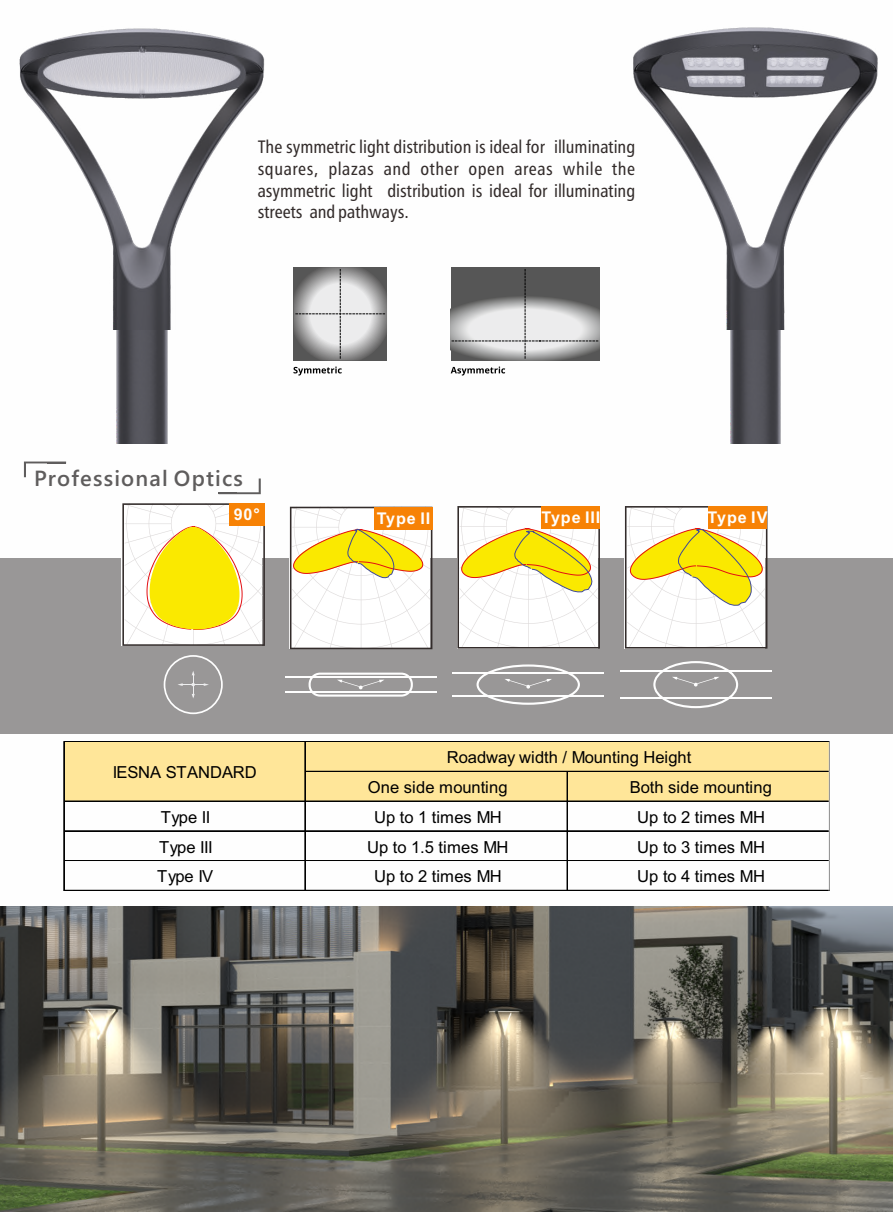
<style>
.page{position:relative;width:893px;height:1212px;background:#fff}
.page>*{position:absolute;margin:0;border:0;box-sizing:border-box;transform-origin:0 0}
.t1{font:600 21.9px "Yu Gothic UI";letter-spacing:.055em;color:#5f5d5d}
.t2{font:18px/21.6px "Humanist 777 BT Roman Condensed B";color:#332c2b;text-align:justify}
.t3{font:16.65px "Arial";color:#000}
.t4{font:700 16.2px "Arial";letter-spacing:.055em;color:#fefefe}
</style>
<div class="page">
<div style="left:451px;top:267px;width:148px;height:94px;background:#565656"></div>
<div style="left:293px;top:267px;width:94px;height:94px;background:#565656"></div>
<svg style="left:293px;top:267px;width:94px;height:94px"></svg>
<svg style="left:293px;top:366px;width:49px;height:9px"></svg>
<svg style="left:295px;top:269px;width:90px;height:90px;background:#b4b4b4"></svg>
<svg style="left:451px;top:269px;width:148px;height:106px"></svg>
<img style="left:116px;top:330px;width:52px;height:113px">
<img style="left:19px;top:28px;width:246px;height:302px">
<img style="left:730px;top:330px;width:51px;height:113px">
<img style="left:633px;top:27px;width:245px;height:303px">
<div style="left:0;top:559px;width:893px;height:175px;background:#999797"></div>
<svg style="left:24px;top:461px;width:42px;height:16px"></svg>
<svg style="left:219px;top:478px;width:42px;height:16px"></svg>
<hr style="left:285px;top:676px;width:151px;height:1px;background:#fefefe">
<hr style="left:285px;top:692px;width:151px;height:1px;background:#fefefe">
<div style="left:309px;top:672px;width:104px;height:25px;border:2px solid #fefefe;border-radius:10px"></div>
<svg style="left:338px;top:680px;width:46px;height:9px"></svg>
<hr style="left:452px;top:673px;width:152px;height:1px;background:#fefefe">
<hr style="left:452px;top:695px;width:152px;height:1px;background:#fefefe">
<svg style="left:505px;top:679px;width:47px;height:10px"></svg>
<div style="left:476px;top:664px;width:104px;height:41px;border:2px solid #fefefe;border-radius:50%"></div>
<hr style="left:620px;top:671px;width:151px;height:1px;background:#fefefe">
<hr style="left:620px;top:697px;width:151px;height:1px;background:#fefefe">
<svg style="left:672px;top:677px;width:47px;height:9px"></svg>
<div style="left:653px;top:661px;width:85px;height:47px;border:2px solid #fefefe;border-radius:50%"></div>
<svg style="left:122px;top:503px;width:143px;height:143px"></svg>
<svg style="left:290px;top:507px;width:142px;height:142px"></svg>
<div style="left:374px;top:507px;width:58px;height:22px;background:#f78205"></div>
<svg style="left:457px;top:506px;width:143px;height:142px"></svg>
<div style="left:541px;top:506px;width:59px;height:23px;background:#f78205"></div>
<svg style="left:625px;top:506px;width:142px;height:142px"></svg>
<div style="left:708px;top:506px;width:59px;height:23px;background:#f78205"></div>
<svg style="left:178px;top:671px;width:31px;height:27px"></svg>
<div style="left:164px;top:655px;width:59px;height:59px;border:2px solid #fefefe;border-radius:50%"></div>
<img style="left:0;top:906px;width:893px;height:306px">
<div style="left:64px;top:742px;width:766px;height:59px;background:#ffe699"></div>
<hr style="left:64px;top:741px;width:766px;height:1px;background:#000">
<hr style="left:305px;top:771px;width:525px;height:1px;background:#000">
<hr style="left:64px;top:801px;width:766px;height:1px;background:#000">
<hr style="left:64px;top:831px;width:766px;height:1px;background:#000">
<hr style="left:64px;top:830px;width:766px;height:1px;background:#000">
<hr style="left:64px;top:860px;width:766px;height:1px;background:#000">
<hr style="left:64px;top:890px;width:766px;height:1px;background:#000">
<hr style="left:64px;top:741px;width:1px;height:150px;background:#000">
<hr style="left:305px;top:742px;width:1px;height:149px;background:#000">
<hr style="left:567px;top:772px;width:1px;height:119px;background:#000">
<hr style="left:829px;top:742px;width:1px;height:149px;background:#d4d4d4">
<p class="t2" style="left:258px;top:138px;width:379px">The symmetric light distribution is ideal for illuminating squares, plazas and other open areas while the asymmetric light distribution is ideal for illuminating streets and pathways.</p>
<h1 class="t1" style="left:34px;top:470px;width:210px">Professional Optics</h1>
<p class="t4" style="left:234px;top:508px;width:28px">90°</p>
<p class="t4" style="left:377px;top:512px;width:55px">Type II</p>
<p class="t4" style="left:541px;top:511px;width:60px">Type III</p>
<p class="t4" style="left:708px;top:511px;width:61px">Type IV</p>
<p class="t3" style="left:113px;top:765px;width:146px">IESNA STANDARD</p>
<p class="t3" style="left:447px;top:750px;width:246px">Roadway width / Mounting Height</p>
<p class="t3" style="left:368px;top:781px;width:141px">One side mounting</p>
<p class="t3" style="left:630px;top:781px;width:144px">Both side mounting</p>
<p class="t3" style="left:161px;top:811px;width:51px">Type II</p>
<p class="t3" style="left:374px;top:811px;width:129px">Up to 1 times MH</p>
<p class="t3" style="left:637px;top:811px;width:129px">Up to 2 times MH</p>
<p class="t3" style="left:159px;top:840px;width:55px">Type III</p>
<p class="t3" style="left:367px;top:840px;width:143px">Up to 1.5 times MH</p>
<p class="t3" style="left:637px;top:840px;width:129px">Up to 3 times MH</p>
<p class="t3" style="left:157px;top:870px;width:58px">Type IV</p>
<p class="t3" style="left:374px;top:870px;width:129px">Up to 2 times MH</p>
<p class="t3" style="left:637px;top:870px;width:129px">Up to 4 times MH</p>
</div>
